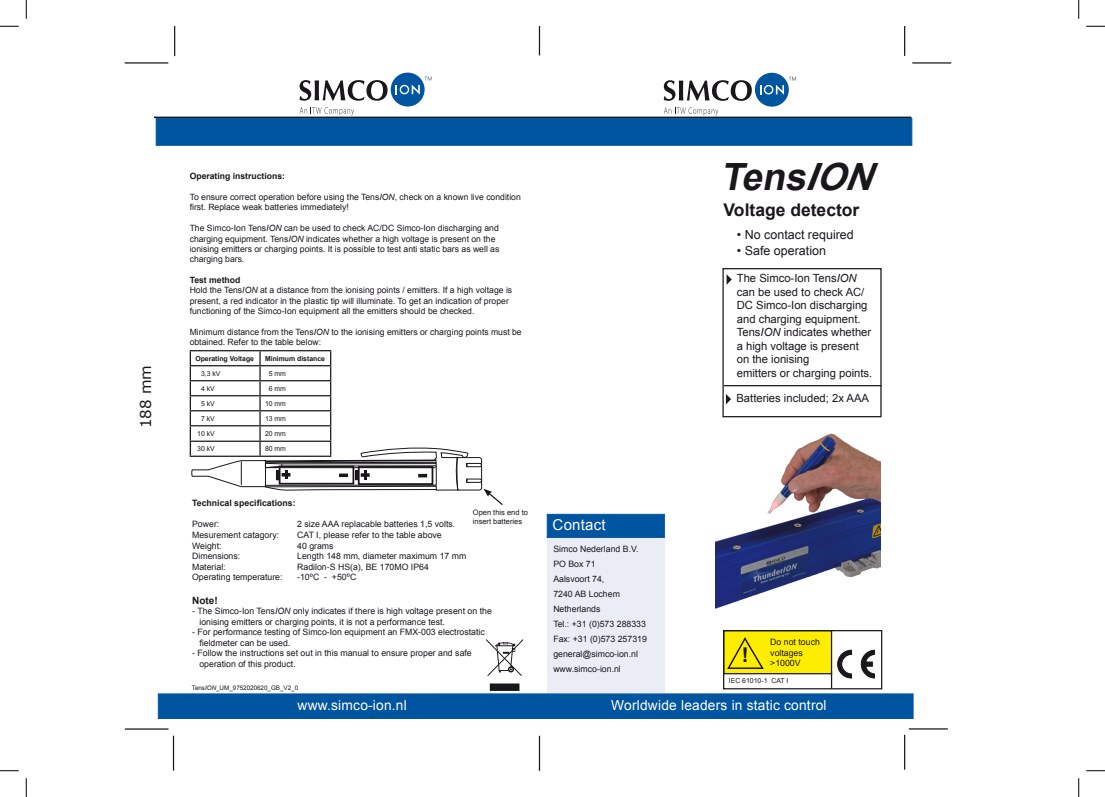
<style>
.page{position:relative;width:1105px;height:797px;background:#fff}
.page>*{position:absolute;margin:0;border:0;box-sizing:border-box;transform-origin:0 0}
.t1{font:italic 700 37.5px "Arial";color:#1a171c}
.t2{font:700 20.38px "Arial";color:#1a171c}
.t3{font:700 17.5px "Arial";color:#1a171c}
.t4{font:15px "Arial";letter-spacing:.015em;color:#fff}
.t5{font:15px "Verdana";color:#1a171c}
.t6{font:13.75px "Arial";letter-spacing:.015em;color:#fff}
.t7{font:12.5px "Arial";color:#1a171c}
.Brödtext{font:11.25px/13.5px "Arial";color:#1a171c}
.t8{font:700 10px "Arial";color:#1a171c}
.teknisk_spec{font:8.75px/10.5px "Arial";color:#1a171c}
.Bijschrift{font:8.75px/15px "Arial";color:#1a171c}
.t9{font:700 8.75px "Arial";color:#1a171c}
.t10{font:8.62px/10.4px "Arial";color:#1a171c}
.t11{font:700 8.62px "Arial";color:#1a171c}
.t12{font:7.5px/9px "Arial";color:#1a171c}
.t13{font:6.88px "Arial";color:#1a171c}
.t14{font:700 6.88px "Arial";color:#1a171c}
.t15{font:6.25px "Arial";color:#1a171c}
.s1{font-style:italic}
.s2{font-weight:700}
.s3{font-style:inherit}
</style>
<div class="page">
<div style="left:547px;top:514px;width:118px;height:24px;background:#0055a0;border:1px solid #0055a0"></div>
<div style="left:548px;top:538px;width:117px;height:154px;background:#eaecf6"></div>
<div style="left:158px;top:693px;width:755px;height:26px;background:#0055a0;border:1px solid #0055a0"></div>
<hr style="left:154px;top:117px;width:757px;height:1px;background:#1a171c">
<div style="left:755px;top:73px;width:34px;height:34px;background:#0055a0;border-radius:50%"></div>
<svg style="left:760px;top:77px;width:36px;height:18px"></svg>
<svg style="left:565px;top:80px;width:187px;height:37px"></svg>
<div style="left:156px;top:118px;width:756px;height:28px;background:#0055a0;border:1px solid #0055a0"></div>
<div style="left:391px;top:73px;width:34px;height:33px;background:#0055a0;border-radius:50%"></div>
<svg style="left:395px;top:77px;width:37px;height:18px"></svg>
<svg style="left:299px;top:80px;width:89px;height:21px"></svg>
<svg style="left:300px;top:107px;width:54px;height:9px"></svg>
<div style="left:723px;top:630px;width:109px;height:44px;background:#ffed00;border:1px solid #1a171c"></div>
<div style="left:723px;top:630px;width:159px;height:59px;border:1px solid #1a171c"></div>
<svg style="left:831px;top:650px;width:21px;height:38px"></svg>
<svg style="left:861px;top:650px;width:14px;height:28px"></svg>
<svg style="left:727px;top:637px;width:37px;height:32px"></svg>
<img style="left:716px;top:394px;width:165px;height:215px">
<hr style="left:190px;top:350px;width:70px;height:1px;background:#1a171c">
<hr style="left:260px;top:350px;width:71px;height:1px;background:#1a171c">
<svg style="left:190px;top:351px;width:313px;height:154px"></svg>
<hr style="left:190px;top:455px;width:70px;height:2px;background:#1a171c">
<hr style="left:260px;top:455px;width:71px;height:2px;background:#1a171c">
<img style="left:486px;top:639px;width:38px;height:52px">
<div style="left:722px;top:268px;width:159px;height:149px;border:1px solid #1a171c"></div>
<hr style="left:724px;top:385px;width:157px;height:1px;background:#1a171c">
<svg style="left:726px;top:394px;width:5px;height:10px"></svg>
<svg style="left:726px;top:274px;width:6px;height:11px"></svg>
<hr style="left:904px;top:26px;width:1px;height:30px;background:#1a171c">
<hr style="left:912px;top:62px;width:39px;height:2px;background:#1a171c">
<svg style="left:539px;top:26px;width:1px;height:29px"></svg>
<hr style="left:539px;top:735px;width:1px;height:35px;background:#1a171c">
<hr style="left:174px;top:26px;width:1px;height:30px;background:#1a171c">
<hr style="left:125px;top:62px;width:43px;height:2px;background:#1a171c">
<hr style="left:904px;top:734px;width:1px;height:35px;background:#1a171c">
<hr style="left:909px;top:728px;width:39px;height:1px;background:#1a171c">
<hr style="left:173px;top:735px;width:1px;height:35px;background:#1a171c">
<hr style="left:125px;top:728px;width:44px;height:1px;background:#1a171c">
<svg style="left:0;top:25px;width:19px;height:2px"></svg>
<svg style="left:1086px;top:25px;width:19px;height:2px"></svg>
<svg style="left:0;top:770px;width:19px;height:1px"></svg>
<svg style="left:1086px;top:770px;width:19px;height:1px"></svg>
<svg style="left:25px;top:0;width:2px;height:19px"></svg>
<svg style="left:25px;top:778px;width:2px;height:19px"></svg>
<svg style="left:1078px;top:0;width:1px;height:19px"></svg>
<svg style="left:1078px;top:778px;width:1px;height:19px"></svg>
<p class="t5" style="left:136px;top:428px;width:65px;rotate:-90deg">188 mm</p>
<p class="t11" style="left:190px;top:171px;width:97px">Operating instructions:</p>
<p class="t10" style="left:190px;top:192px;width:333px">To ensure correct operation before using the Tens<span class="s1">ION</span>, check on a known live condition first. Replace weak batteries immediately!</p>
<p class="t10" style="left:190px;top:223px;width:311px">The Simco-Ion Tens<span class="s1">ION</span> can be used to check AC/DC Simco-Ion discharging and charging equipment. Tens<span class="s1">ION</span> indicates whether a high voltage is present on the ionising emitters or charging points. It is possible to test anti static bars as well as charging bars.</p>
<p class="t10" style="left:190px;top:275px;width:324px"><span class="s2">Test method<br></span>Hold the Tens<span class="s1">ION</span> at a distance from the ionising points / emitters. If a high voltage is present, a red indicator in the plastic tip will illuminate. To get an indication of proper functioning of the Simco-Ion equipment all the emitters should be checked.</p>
<p class="t10" style="left:190px;top:326px;width:334px">Minimum distance from the Tens<span class="s1">ION</span> to the ionising emitters or charging points must be obtained. Refer to the table below:</p>
<p class="t14" style="left:195px;top:354px;width:60px">Operating Voltage</p>
<p class="t14" style="left:265px;top:354px;width:61px">Minimum distance</p>
<p class="t13" style="left:201px;top:369px;width:21px">3,3 kV</p>
<p class="t13" style="left:269px;top:369px;width:19px">5 mm</p>
<p class="t13" style="left:201px;top:384px;width:15px">4 kV</p>
<p class="t13" style="left:269px;top:384px;width:19px">6 mm</p>
<p class="t13" style="left:201px;top:399px;width:15px">5 kV</p>
<p class="t13" style="left:265px;top:399px;width:23px">10 mm</p>
<p class="t13" style="left:201px;top:414px;width:15px">7 kV</p>
<p class="t13" style="left:265px;top:414px;width:23px">13 mm</p>
<p class="t13" style="left:197px;top:429px;width:19px">10 kV</p>
<p class="t13" style="left:265px;top:429px;width:23px">20 mm</p>
<p class="t13" style="left:197px;top:444px;width:19px">30 kV</p>
<p class="t13" style="left:265px;top:444px;width:23px">80 mm</p>
<p class="t9" style="left:192px;top:497px;width:105px">Technical specifications:</p>
<p class="teknisk_spec" style="left:192px;top:519px;width:29px">Power:</p>
<p class="teknisk_spec" style="left:297px;top:519px;width:160px">2 size AAA replacable batteries 1,5 volts.</p>
<p class="teknisk_spec" style="left:192px;top:529px;width:89px">Mesurement catagory:</p>
<p class="teknisk_spec" style="left:297px;top:529px;width:146px">CAT I, please refer to the table above</p>
<p class="teknisk_spec" style="left:192px;top:540px;width:31px">Weight:</p>
<p class="teknisk_spec" style="left:297px;top:540px;width:38px">40 grams</p>
<p class="teknisk_spec" style="left:192px;top:550px;width:50px">Dimensions:</p>
<p class="teknisk_spec" style="left:297px;top:550px;width:171px">Length 148 mm, diameter maximum 17 mm</p>
<p class="teknisk_spec" style="left:192px;top:561px;width:35px">Material:</p>
<p class="teknisk_spec" style="left:297px;top:561px;width:133px">Radilon-S HS(a), BE 170MO IP64</p>
<p class="teknisk_spec" style="left:192px;top:571px;width:92px">Operating temperature:</p>
<p class="teknisk_spec" style="left:297px;top:571px;width:61px">-10ºC - +50ºC</p>
<p class="t8" style="left:192px;top:593px;width:27px">Note!</p>
<p class="teknisk_spec" style="left:199px;top:606px;width:294px;text-indent:-7px">- The Simco-Ion Tens<span class="s1">ION</span> only indicates if there is high voltage present on the ionising emitters or charging points, it is not a performance test.</p>
<p class="teknisk_spec" style="left:199px;top:627px;width:287px;text-indent:-7px">- For performance testing of Simco-Ion equipment an FMX-003 electrostatic fieldmeter can be used.</p>
<p class="teknisk_spec" style="left:199px;top:648px;width:274px;text-indent:-7px">- Follow the instructions set out in this manual to ensure proper and safe operation of this product.</p>
<p class="t15" style="left:192px;top:683px;width:108px">Tens<span class="s1">ION</span>_UM_9752020620_GB_V2_0</p>
<p class="t12" style="left:473px;top:508px;width:57px">Open this end to insert batteries</p>
<p class="t4" style="left:553px;top:515px;width:55px">Contact</p>
<p class="Bijschrift" style="left:553px;top:541px;width:87px">Simco Nederland B.V.</p>
<p class="Bijschrift" style="left:553px;top:556px;width:44px">PO Box 71</p>
<p class="Bijschrift" style="left:553px;top:571px;width:53px">Aalsvoort 74,</p>
<p class="Bijschrift" style="left:553px;top:586px;width:68px">7240 AB Lochem</p>
<p class="Bijschrift" style="left:553px;top:601px;width:49px">Netherlands</p>
<p class="Bijschrift" style="left:553px;top:616px;width:94px">Tel.: +31 (0)573 288333</p>
<p class="Bijschrift" style="left:553px;top:631px;width:95px">Fax: +31 (0)573 257319</p>
<p class="Bijschrift" style="left:553px;top:646px;width:86px">general@simco-ion.nl www.simco-ion.nl</p>
<p class="t1" style="left:721px;top:152px;width:162px">Tens<span class="s3">ION</span></p>
<p class="t3" style="left:724px;top:198px;width:137px">Voltage detector</p>
<p class="t7" style="left:737px;top:226px;width:118px">• No contact required</p>
<p class="t7" style="left:737px;top:242px;width:91px">• Safe operation</p>
<p class="Brödtext" style="left:737px;top:271px;width:136px">The Simco-Ion Tens<span class="s1">ION </span>can be used to check AC/<br>DC Simco-Ion discharging and charging equipment.<br>Tens<span class="s1">ION</span> indicates whether a high voltage is present on the ionising</p>
<p class="Brödtext" style="left:737px;top:366px;width:137px">emitters or charging points.</p>
<p class="Brödtext" style="left:736px;top:391px;width:134px">Batteries included; 2x AAA</p>
<p class="t2" style="left:742px;top:641px;width:8px">!</p>
<p class="teknisk_spec" style="left:770px;top:637px;width:51px">Do not touch voltages &gt;1000V</p>
<p class="t13" style="left:729px;top:676px;width:61px">IEC 61010-1 CAT I</p>
<p class="t6" style="left:298px;top:696px;width:111px">www.simco-ion.nl</p>
<p class="t6" style="left:611px;top:696px;width:217px">Worldwide leaders in static control</p>
</div>
